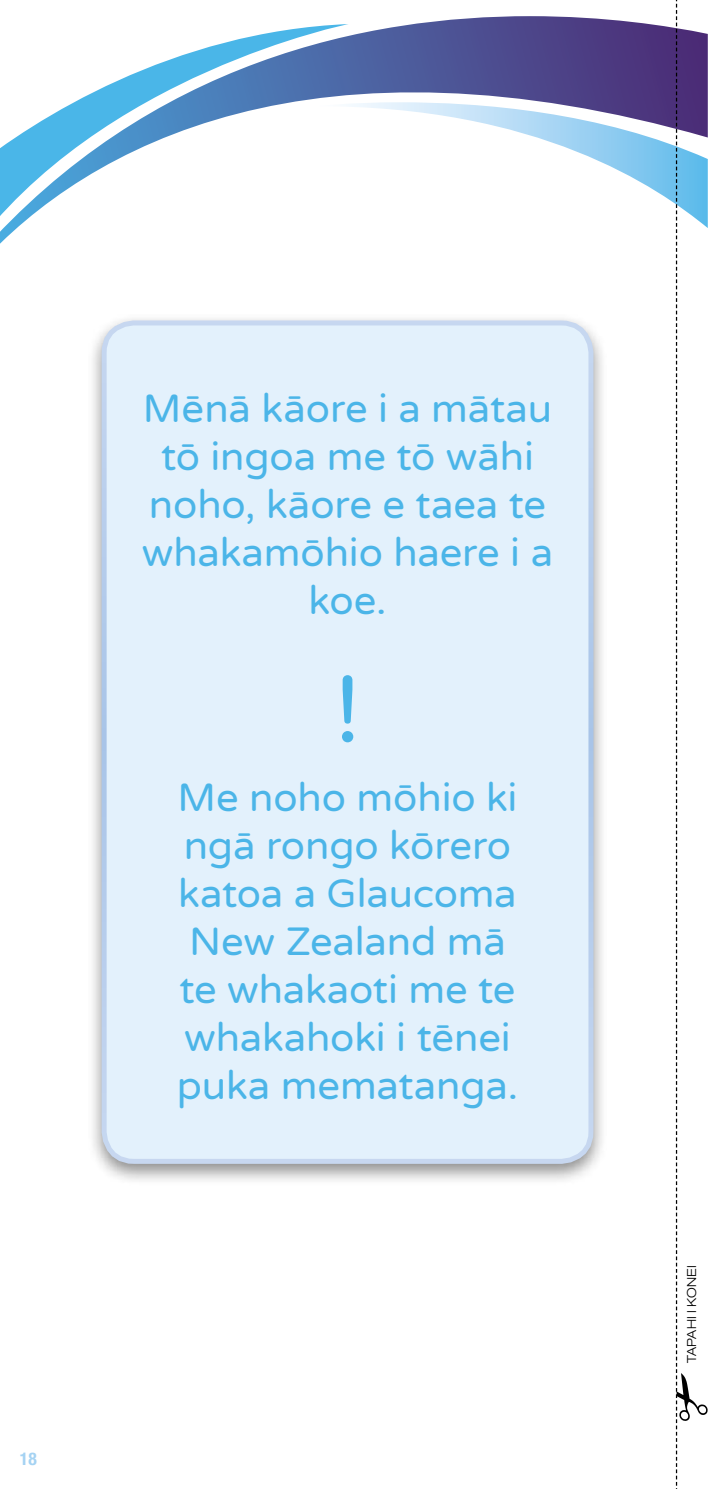
<style>
.page{position:relative;width:709px;height:1489px;background:#fff}
.page>*{position:absolute;margin:0;border:0;box-sizing:border-box;transform-origin:0 0}
.t1{font:95px "Varela Round";color:#4bb5e8}
.t2{font:40px/48px "Varela Round";letter-spacing:-.005em;color:#4bb5e8;text-align:center}
.t3{font:700 condensed 17.5px "Helvetica Neue";color:#a5d3f3}
.t4{font:300 expanded 12.5px "Helvetica Neue";letter-spacing:.01em;color:#000}
</style>
<div class="page">
<svg style="left:0;top:16px;width:676px;height:248px"></svg>
<svg style="left:315px;top:102px;width:361px;height:126px"></svg>
<div style="left:87px;top:312px;width:522px;height:873px;background:#000;opacity:.45"></div>
<div style="left:104px;top:323px;width:487px;height:838px;background:#e3f1fc;border-radius:30px"></div>
<div style="left:102px;top:320px;width:491px;height:843px;border:5px solid #fff;border-radius:30px"></div>
<svg style="left:676px;top:0;width:31px;height:1486px"></svg>
<p class="t2" style="left:142px;top:383px;width:413px">Mēnā kāore i a mātau tō ingoa me tō wāhi noho, kāore e taea te whakamōhio haere i a koe.</p>
<h1 class="t1" style="left:334px;top:644px;width:28px">!</h1>
<p class="t2" style="left:177px;top:772px;width:343px">Me noho mōhio ki ngā rongo kōrero katoa a Glaucoma<br>New Zealand mā te whakaoti me te whakahoki i tēnei puka mematanga.</p>
<p class="t3" style="left:20px;top:1447px;width:18px">18</p>
<p class="t4" style="left:684px;top:1362px;width:99px;rotate:-90deg">TAPAHI I KONEI</p>
</div>
